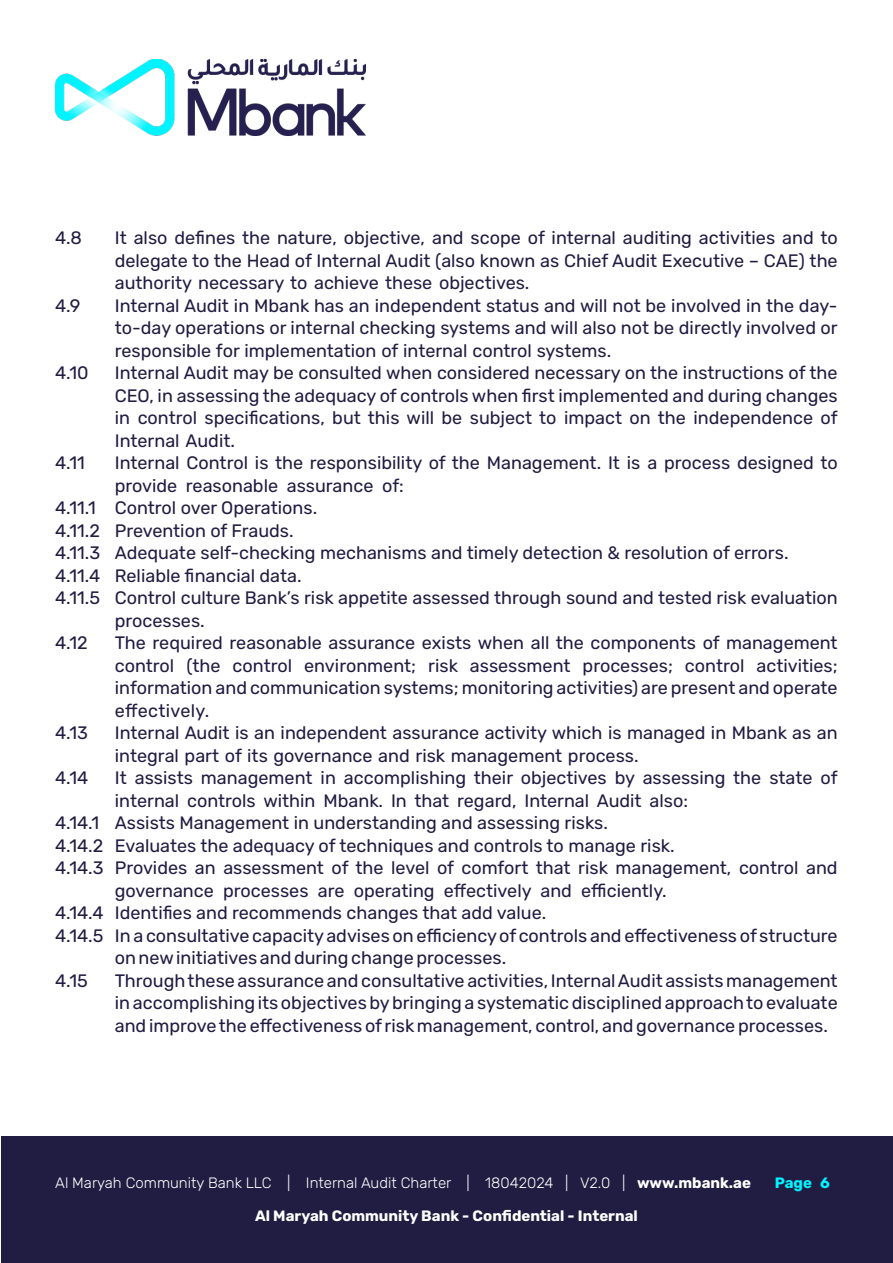
<style>
.page{position:relative;width:893px;height:1263px;background:#fff}
.page>*{position:absolute;margin:0;border:0;box-sizing:border-box;transform-origin:0 0}
.t1{font:18px/22.5px "Rubik";color:#211c42}
.t2{font:300 15px/32.2px "Rubik";color:#fff}
.t3{font:700 15px "Rubik";color:#00f5ff}
.s1{font-weight:700}
</style>
<div class="page">
<img style="left:55px;top:58px;width:311px;height:78px">
<div style="left:2px;top:1137px;width:891px;height:126px;background:#211c42"></div>
<p class="t1" style="left:55px;top:227px;width:28px">4.8</p>
<p class="t1" style="left:55px;top:295px;width:27px">4.9</p>
<p class="t1" style="left:55px;top:362px;width:35px">4.10</p>
<p class="t1" style="left:55px;top:452px;width:31px">4.11</p>
<p class="t1" style="left:55px;top:497px;width:47px">4.11.1<br>4.11.2<br>4.11.3<br>4.11.4<br>4.11.5</p>
<p class="t1" style="left:55px;top:632px;width:34px">4.12</p>
<p class="t1" style="left:55px;top:722px;width:34px">4.13</p>
<p class="t1" style="left:55px;top:767px;width:35px">4.14</p>
<p class="t1" style="left:55px;top:812px;width:50px">4.14.1<br>4.14.2<br>4.14.3</p>
<p class="t1" style="left:55px;top:902px;width:50px">4.14.4<br>4.14.5</p>
<p class="t1" style="left:55px;top:970px;width:34px">4.15</p>
<p class="t1" style="left:115px;top:227px;width:724px">It also defines the nature, objective, and scope of internal auditing activities and to delegate to the Head of Internal Audit (also known as Chief Audit Executive – CAE) the authority necessary to achieve these objectives.<br>Internal Audit in Mbank has an independent status and will not be involved in the day&shy;to-day operations or internal checking systems and will also not be directly involved or responsible for implementation of internal control systems.<br>Internal Audit may be consulted when considered necessary on the instructions of the CEO, in assessing the adequacy of controls when first implemented and during changes in control specifications, but this will be subject to impact on the independence of Internal Audit.<br>Internal Control is the responsibility of the Management. It is a process designed to provide reasonable assurance of:<br>Control over Operations.<br>Prevention of Frauds.<br>Adequate self-checking mechanisms and timely detection &amp; resolution of errors.<br>Reliable financial data.<br>Control culture Bank’s risk appetite assessed through sound and tested risk evaluation processes.<br>The required reasonable assurance exists when all the components of management control (the control environment; risk assessment processes; control activities; information and communication systems; monitoring activities) are present and operate effectively.<br>Internal Audit is an independent assurance activity which is managed in Mbank as an integral part of its governance and risk management process.<br>It assists management in accomplishing their objectives by assessing the state of internal controls within Mbank. In that regard, Internal Audit also:<br>Assists Management in understanding and assessing risks.<br>Evaluates the adequacy of techniques and controls to manage risk.<br>Provides an assessment of the level of comfort that risk management, control and governance processes are operating effectively and efficiently.<br>Identifies and recommends changes that add value.<br>In a consultative capacity advises on efficiency of controls and effectiveness of structure on new initiatives and during change processes.<br>Through these assurance and consultative activities, Internal Audit assists management in accomplishing its objectives by bringing a systematic disciplined approach to evaluate and improve the effectiveness of risk management, control, and governance processes.</p>
<p class="t2" style="left:255px;top:1167px;width:497px;text-indent:-200px">Al Maryah Community Bank LLC | Internal Audit Charter | 18042024 | V2.0 | <span class="s1">www.mbank.ae<br>Al Maryah Community Bank - Confidential - Internal</span></p>
<p class="t3" style="left:775px;top:1175px;width:57px">Page 6</p>
</div>
